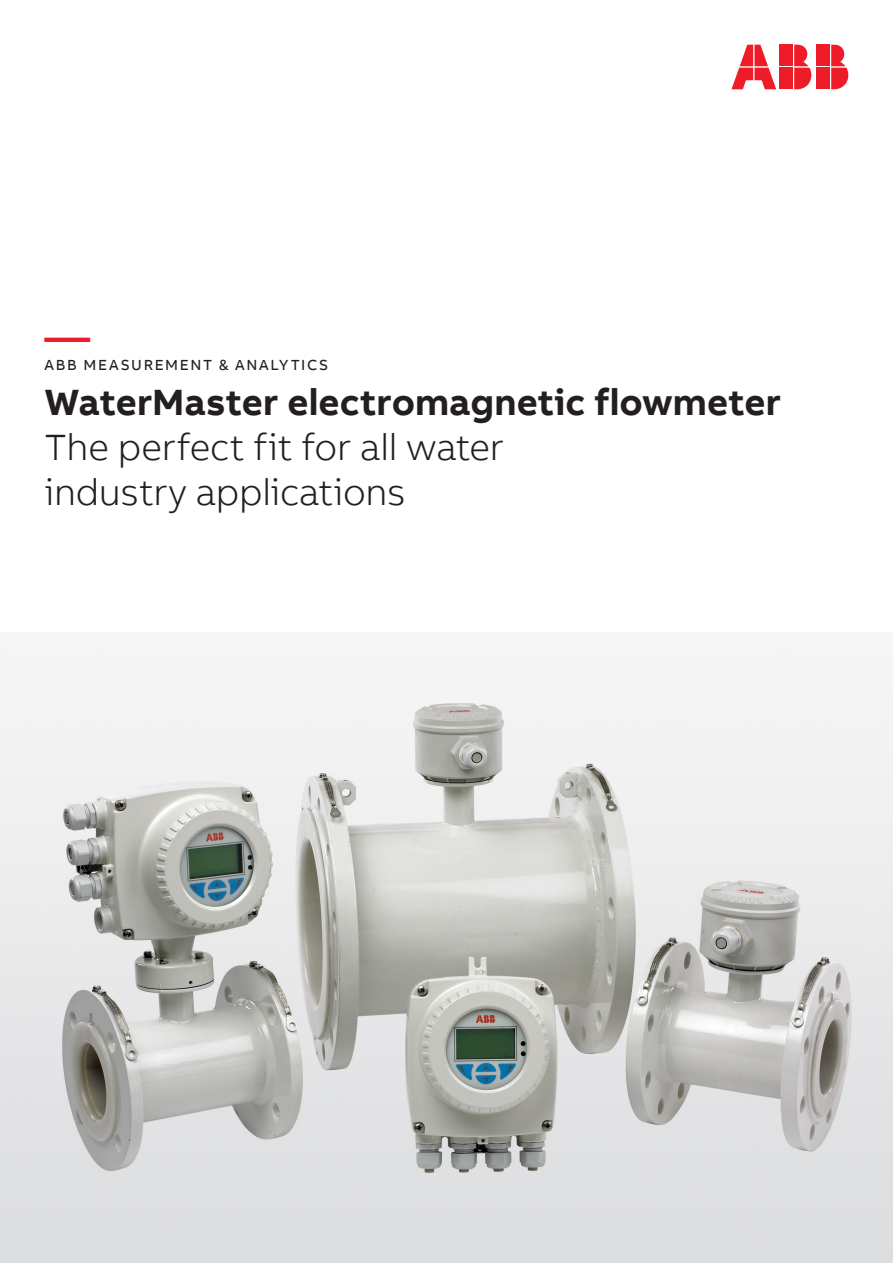
<style>
.page{position:relative;width:893px;height:1263px;background:#fff}
.page>*{position:absolute;margin:0;border:0;box-sizing:border-box;transform-origin:0 0}
.Information_Level_Ca{font:45.9px "AB Bvoice";color:#ee1b29}
.Information_Level_Su{font:300 37.5px/45px "AB Bvoice";letter-spacing:-.01em;color:#231f20}
.Information_Level_He{font:700 37.5px "AB Bvoice";color:#231f20}
.Information_Level_Ca-2{font:15px "AB Bvoice";letter-spacing:.115em;color:#231f20}
</style>
<div class="page">
<div style="left:817px;top:45px;width:13px;height:21px;background:#ee1c28"></div>
<div style="left:817px;top:68px;width:13px;height:21px;background:#ee1c28"></div>
<svg style="left:831px;top:45px;width:17px;height:44px"></svg>
<svg style="left:731px;top:45px;width:45px;height:44px"></svg>
<div style="left:780px;top:45px;width:13px;height:21px;background:#ee1c28"></div>
<div style="left:780px;top:68px;width:13px;height:21px;background:#ee1c28"></div>
<svg style="left:794px;top:45px;width:17px;height:44px"></svg>
<img style="left:0;top:677px;width:893px;height:586px">
<p class="Information_Level_Ca" style="left:45px;top:309px;width:47px">—</p>
<p class="Information_Level_Ca-2" style="left:45px;top:356px;width:285px">ABB MEASUREMENT &amp; ANALYTICS</p>
<p class="Information_Level_He" style="left:45px;top:379px;width:738px">WaterMaster electromagnetic flowmeter</p>
<p class="Information_Level_Su" style="left:45px;top:425px;width:461px">The perfect fit for all water industry applications</p>
</div>
